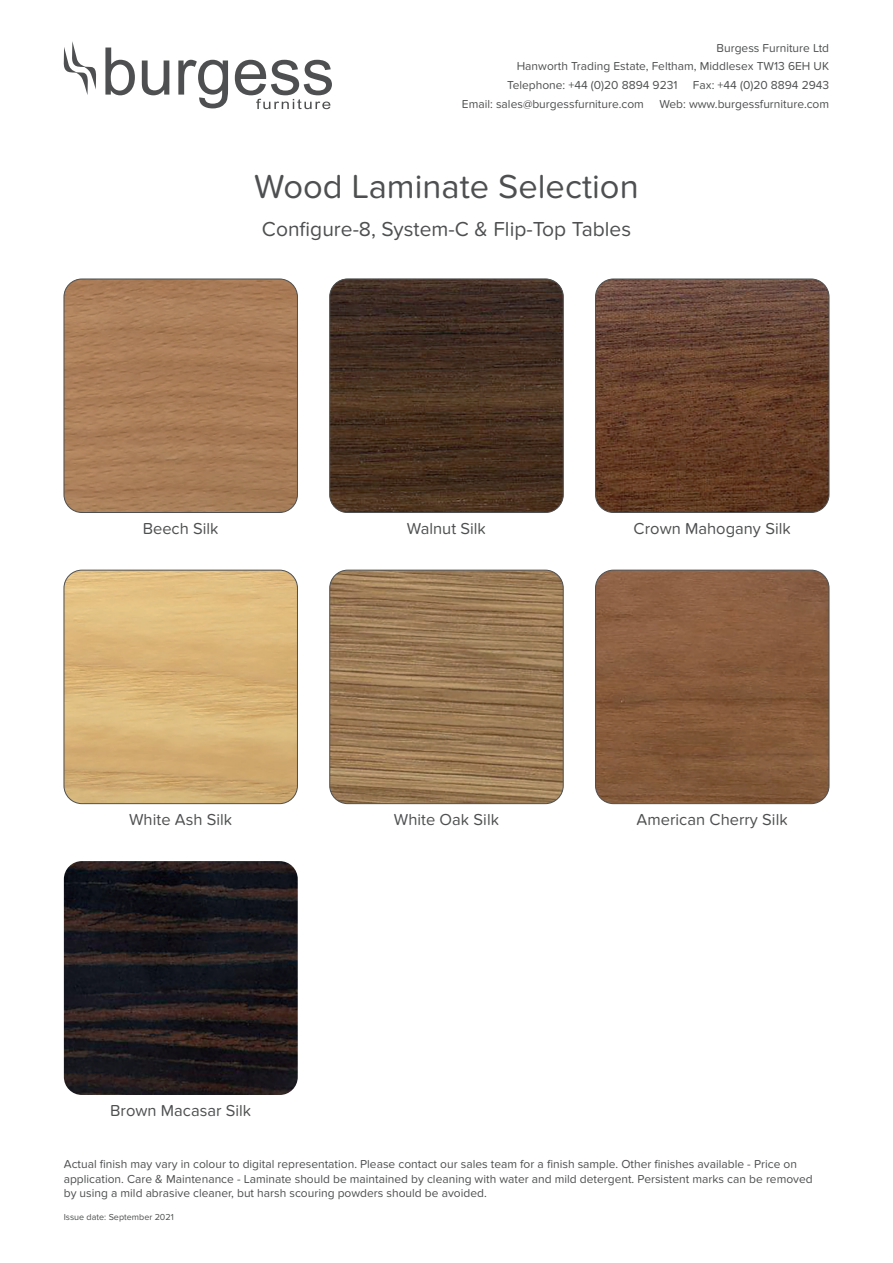
<style>
.page{position:relative;width:893px;height:1263px;background:#fff}
.page>*{position:absolute;margin:0;border:0;box-sizing:border-box;transform-origin:0 0}
.t1{font:34.5px "Proxima Nova Soft";color:#4e4f50}
.t2{font:21px "Proxima Nova Soft";color:#4e4f50}
.t3{font:16.5px "Proxima Nova Soft";color:#4e4f50}
.t4{font:12px/14.4px "Proxima Nova Soft";color:#4e4f50}
.t5{font:9px "Proxima Nova Soft";color:#4e4f50}
</style>
<div class="page">
<svg style="left:105px;top:48px;width:30px;height:47px"></svg>
<svg style="left:142px;top:61px;width:27px;height:34px"></svg>
<svg style="left:178px;top:60px;width:50px;height:48px"></svg>
<svg style="left:235px;top:60px;width:97px;height:49px"></svg>
<svg style="left:63px;top:41px;width:33px;height:54px"></svg>
<img style="left:64px;top:861px;width:234px;height:234px">
<img style="left:64px;top:570px;width:233px;height:234px">
<div style="left:64px;top:570px;width:234px;height:234px;border:1px solid #4e4f50;border-radius:18px"></div>
<img style="left:595px;top:570px;width:234px;height:234px">
<div style="left:595px;top:570px;width:234px;height:234px;border:1px solid #4e4f50;border-radius:18px"></div>
<img style="left:330px;top:570px;width:233px;height:234px">
<div style="left:330px;top:570px;width:233px;height:234px;border:1px solid #4e4f50;border-radius:18px"></div>
<img style="left:595px;top:279px;width:234px;height:233px">
<div style="left:595px;top:279px;width:234px;height:234px;border:1px solid #4e4f50;border-radius:18px"></div>
<img style="left:64px;top:279px;width:233px;height:233px">
<div style="left:64px;top:279px;width:234px;height:234px;border:1px solid #4e4f50;border-radius:18px"></div>
<img style="left:330px;top:279px;width:233px;height:234px">
<div style="left:330px;top:279px;width:233px;height:234px;border:1px solid #4e4f50;border-radius:18px"></div>
<p class="t4" style="left:717px;top:41px;width:114px">Burgess Furniture Ltd</p>
<p class="t4" style="left:517px;top:59px;width:314px">Hanworth Trading Estate, Feltham, Middlesex TW13 6EH UK</p>
<p class="t4" style="left:507px;top:78px;width:172px">Telephone: +44 (0)20 8894 9231</p>
<p class="t4" style="left:693px;top:78px;width:138px">Fax: +44 (0)20 8894 2943</p>
<p class="t4" style="left:462px;top:97px;width:183px">Email: sales@burgessfurniture.com</p>
<p class="t4" style="left:659px;top:97px;width:171px">Web: www.burgessfurniture.com</p>
<p class="t1" style="left:254px;top:167px;width:386px">Wood Laminate Selection</p>
<p class="t2" style="left:262px;top:217px;width:371px">Configure-8, System-C &amp; Flip-Top Tables</p>
<p class="t3" style="left:143px;top:519px;width:78px">Beech Silk</p>
<p class="t3" style="left:407px;top:519px;width:81px">Walnut Silk</p>
<p class="t3" style="left:634px;top:519px;width:159px">Crown Mahogany Silk</p>
<p class="t3" style="left:129px;top:810px;width:105px">White Ash Silk</p>
<p class="t3" style="left:394px;top:810px;width:107px">White Oak Silk</p>
<p class="t3" style="left:637px;top:810px;width:153px">American Cherry Silk</p>
<p class="t3" style="left:110px;top:1101px;width:143px">Brown Macasar Silk</p>
<p class="t4" style="left:64px;top:1157px;width:750px">Actual finish may vary in colour to digital representation. Please contact our sales team for a finish sample. Other finishes available - Price on application. Care &amp; Maintenance - Laminate should be maintained by cleaning with water and mild detergent. Persistent marks can be removed by using a mild abrasive cleaner, but harsh scouring powders should be avoided.</p>
<p class="t5" style="left:64px;top:1212px;width:112px">Issue date: September 2021</p>
</div>
